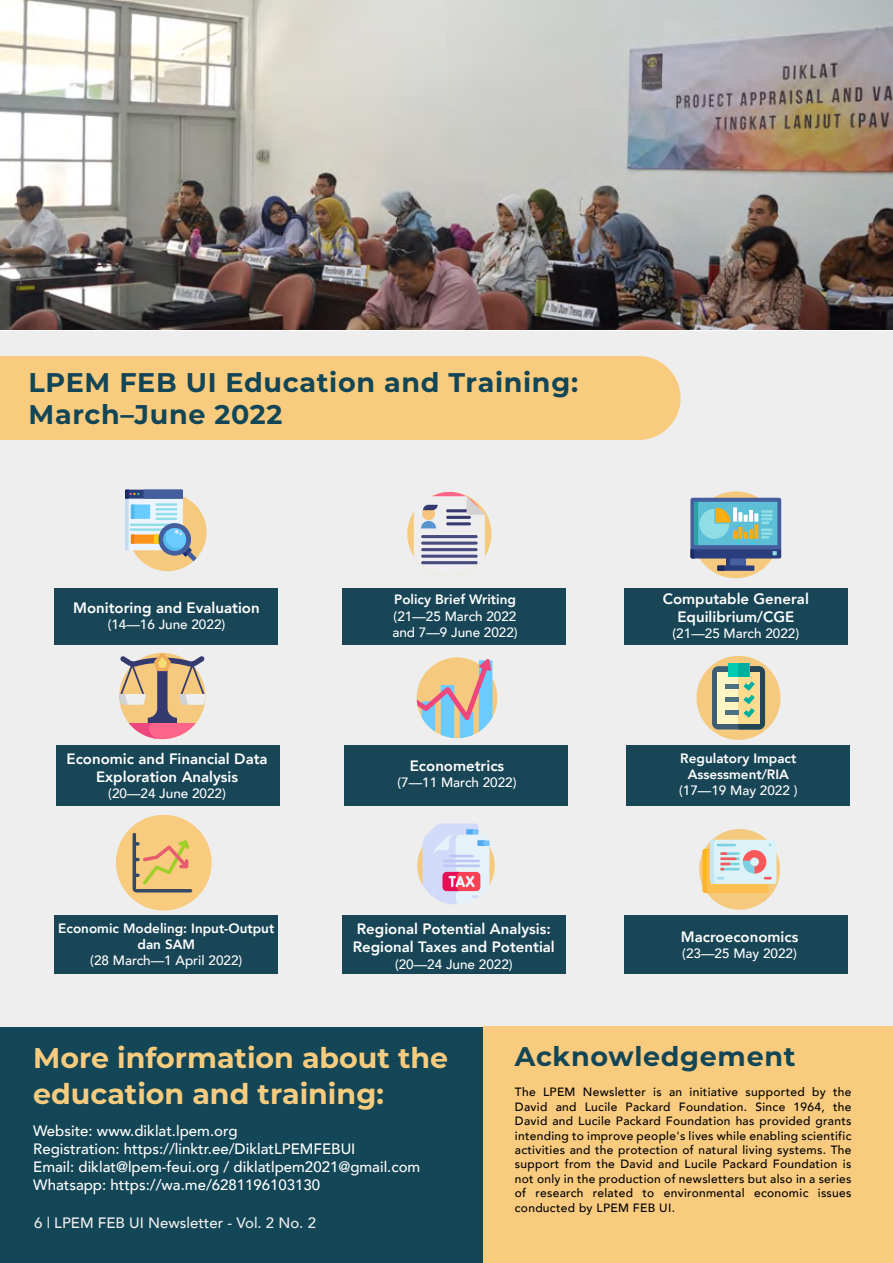
<style>
.page{position:relative;width:893px;height:1263px;background:#fff}
.page>*{position:absolute;margin:0;border:0;box-sizing:border-box;transform-origin:0 0}
.t1{font:700 28.5px/36px "Montserrat";color:#f7cc7f}
.t2{font:700 27px/32.4px "Montserrat";letter-spacing:.025em;color:#124656}
.t3{font:800 15px/18px "Avenir";color:#fff;text-align:center}
.t4{font:500 15px/18px "Avenir";color:#fff}
.t5{font:500 15px "Avenir";color:#eee}
.t6{font:500 13.5px/16.2px "Avenir";color:#fff}
.t7{font:800 13.5px/16.2px "Avenir";color:#fff;text-align:center}
.t8{font:500 12px/14.4px "Avenir";letter-spacing:.025em;color:#000;text-align:justify}
</style>
<div class="page">
<div style="left:0;top:1026px;width:887px;height:237px;background:#134656"></div>
<div style="left:0;top:331px;width:893px;height:695px;background:#eee"></div>
<div style="left:484px;top:1026px;width:409px;height:237px;background:#f8cb7f"></div>
<svg style="left:116px;top:815px;width:96px;height:95px"></svg>
<div style="left:0;top:356px;width:681px;height:84px;background:#f8cb7f"></div>
<div style="left:54px;top:589px;width:224px;height:56px;background:#184656"></div>
<div style="left:342px;top:589px;width:224px;height:56px;background:#184656"></div>
<div style="left:624px;top:589px;width:224px;height:56px;background:#184656"></div>
<div style="left:56px;top:746px;width:224px;height:60px;background:#184656"></div>
<div style="left:344px;top:746px;width:224px;height:60px;background:#184656"></div>
<div style="left:626px;top:746px;width:224px;height:60px;background:#184656"></div>
<div style="left:54px;top:916px;width:224px;height:58px;background:#184656"></div>
<div style="left:342px;top:916px;width:224px;height:58px;background:#184656"></div>
<div style="left:624px;top:916px;width:224px;height:58px;background:#184656"></div>
<svg style="left:692px;top:491px;width:87px;height:87px"></svg>
<svg style="left:690px;top:498px;width:91px;height:73px;background:#74a0b0"></svg>
<div style="left:128px;top:493px;width:79px;height:78px;background:#f5ca7f;border-radius:50%"></div>
<svg style="left:125px;top:490px;width:72px;height:71px"></svg>
<svg style="left:417px;top:657px;width:80px;height:81px"></svg>
<svg style="left:119px;top:653px;width:87px;height:86px"></svg>
<svg style="left:407px;top:492px;width:84px;height:84px"></svg>
<svg style="left:417px;top:823px;width:78px;height:81px"></svg>
<div style="left:696px;top:656px;width:84px;height:84px;background:#f5ca7f;border-radius:50%"></div>
<div style="left:712px;top:666px;width:53px;height:63px;background:#3d5d72;border-radius:6px"></div>
<div style="left:717px;top:672px;width:43px;height:51px;background:#fff5c3"></div>
<div style="left:728px;top:663px;width:21px;height:13px;background:#01ccb2"></div>
<div style="left:738px;top:663px;width:11px;height:13px;background:#00b09f"></div>
<div style="left:725px;top:684px;width:13px;height:5px;background:#4e7182"></div>
<div style="left:725px;top:697px;width:13px;height:5px;background:#4e7182"></div>
<div style="left:725px;top:710px;width:13px;height:5px;background:#4e7182"></div>
<svg style="left:738px;top:666px;width:27px;height:63px;background:#95aa82"></svg>
<div style="left:699px;top:829px;width:81px;height:81px;background:#f5ca7f;border-radius:50%"></div>
<svg style="left:702px;top:840px;width:78px;height:61px"></svg>
<img style="left:0;top:0;width:893px;height:330px">
<h2 class="t2" style="left:29px;top:365px;width:551px">LPEM FEB UI Education and Training:<br>March–June 2022</h2>
<p class="t3" style="left:73px;top:599px;width:188px">Monitoring and Evaluation</p>
<p class="t6" style="left:108px;top:616px;width:119px">(14—16 June 2022)</p>
<p class="t3" style="left:67px;top:750px;width:203px">Economic and Financial Data<br>Exploration Analysis</p>
<p class="t6" style="left:108px;top:785px;width:119px">(20—24 June 2022)</p>
<p class="t7" style="left:58px;top:920px;width:218px">Economic Modeling: Input-Output dan SAM</p>
<p class="t6" style="left:90px;top:951px;width:154px">(28 March—1 April 2022)</p>
<p class="t3" style="left:145px;top:920px;width:112px">Ekonomi Makro</p>
<p class="t7" style="left:394px;top:592px;width:123px">Policy Brief Writing</p>
<p class="t6" style="left:392px;top:607px;width:127px">(21—25 March 2022 and 7—9 June 2022)</p>
<p class="t3" style="left:410px;top:756px;width:96px">Econometrics</p>
<p class="t6" style="left:397px;top:773px;width:121px">(7—11 March 2022)</p>
<p class="t3" style="left:353px;top:920px;width:204px;text-align:left">Regional Potential Analysis:<br>Regional Taxes and Potential</p>
<p class="t6" style="left:395px;top:955px;width:119px">(20—24 June 2022)</p>
<p class="t3" style="left:663px;top:590px;width:148px">Computable General<br>Equilibrium/CGE</p>
<p class="t6" style="left:673px;top:625px;width:128px">(21—25 March 2022)</p>
<p class="t7" style="left:680px;top:750px;width:118px">Regulatory Impact<br>Assessment/RIA</p>
<p class="t6" style="left:679px;top:781px;width:120px">(17—19 May 2022 )</p>
<p class="t3" style="left:681px;top:928px;width:119px">Macroeconomics</p>
<p class="t6" style="left:682px;top:944px;width:116px">(23—25 May 2022)</p>
<h1 class="t1" style="left:33px;top:1039px;width:416px">More information about the education and training:</h1>
<p class="t4" style="left:33px;top:1121px;width:389px">Website: www.diklat.lpem.org<br>Registration: https://linktr.ee/DiklatLPEMFEBUI<br>Email: diklat@lpem-feui.org / diklatlpem2021@gmail.com Whatsapp: https://wa.me/6281196103130</p>
<p class="t5" style="left:34px;top:1210px;width:283px">6 | LPEM FEB UI Newsletter - Vol. 2 No. 2</p>
<h2 class="t2" style="left:515px;top:1039px;width:282px">Acknowledgement</h2>
<p class="t8" style="left:515px;top:1084px;width:338px">The LPEM Newsletter is an initiative supported by the David and Lucile Packard Foundation. Since 1964, the David and Lucile Packard Foundation has provided grants intending to improve people's lives while enabling scientific activities and the protection of natural living systems. The support from the David and Lucile Packard Foundation is not only in the production of newsletters but also in a series of research related to environmental economic issues conducted by LPEM FEB UI.</p>
</div>
